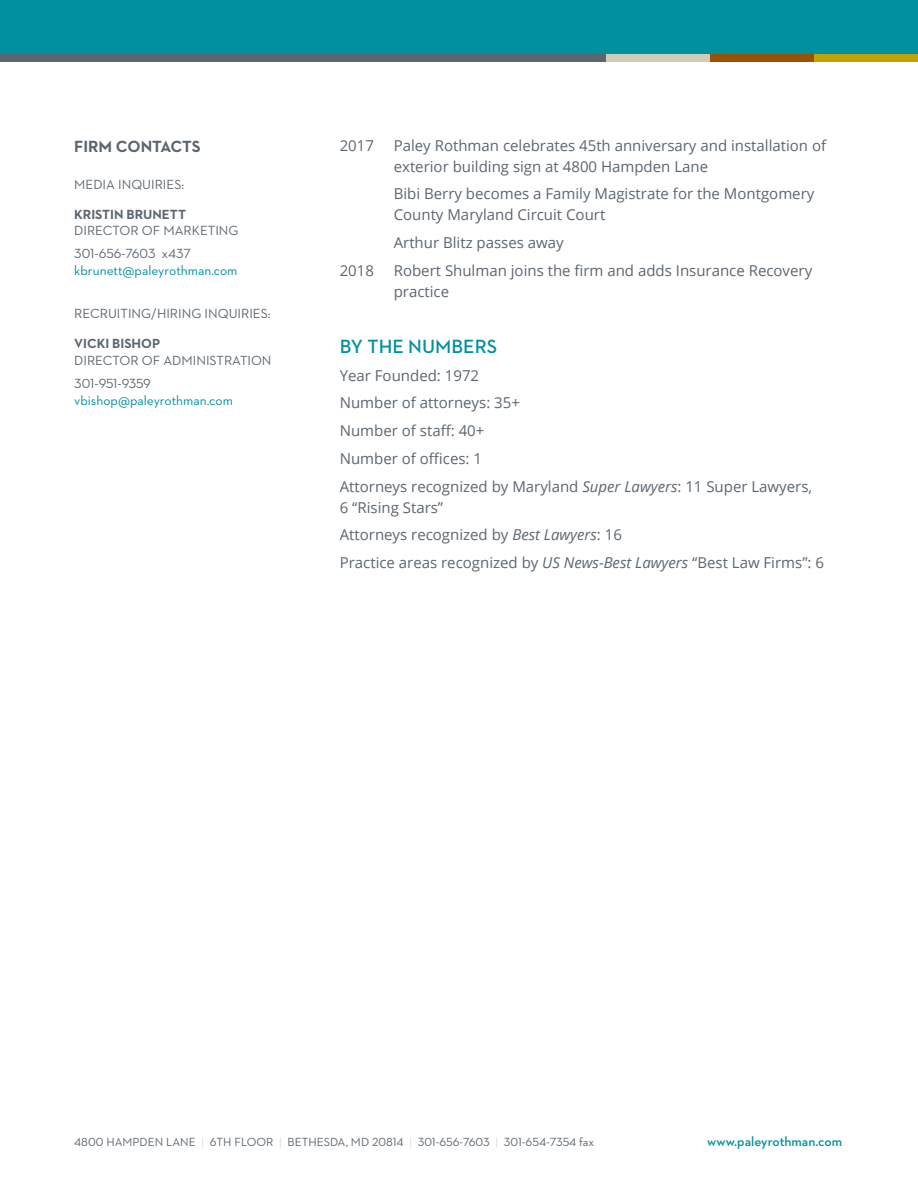
<style>
.page{position:relative;width:918px;height:1188px;background:#fff}
.page>*{position:absolute;margin:0;border:0;box-sizing:border-box;transform-origin:0 0}
.t1{font:600 19.5px "Neutraface 2 Text";color:#00919f}
.Name{font:700 16.5px "Neutraface 2 Text";color:#5b6670}
.t2{font:15px/21px "Open Sans";color:#5b6670}
.Name-2{font:13.5px "Neutraface 2 Text";color:#5b6670}
.t3{font:13.5px "Neutraface 2 Text";color:#00919f}
.Name-3{font:700 13.5px "Neutraface 2 Text";color:#5b6670}
.t4{font:600 13.5px "Neutraface 2 Text";color:#00919f}
.t5{font:12px "Neutraface 2 Text";color:#5b6670}
.s1{font-style:italic}
.s2{font-weight:300;color:#c3c2c5}
</style>
<div class="page">
<div style="left:0;top:0;width:918px;height:54px;background:#00919f"></div>
<div style="left:606px;top:54px;width:104px;height:8px;background:#d2cbb8"></div>
<div style="left:0;top:54px;width:606px;height:8px;background:#5b6670"></div>
<div style="left:710px;top:54px;width:104px;height:8px;background:#9a5006"></div>
<div style="left:814px;top:54px;width:104px;height:8px;background:#c2a205"></div>
<p class="Name" style="left:74px;top:136px;width:128px">FIRM CONTACTS</p>
<p class="Name-2" style="left:74px;top:176px;width:112px">MEDIA INQUIRIES:</p>
<p class="Name-3" style="left:74px;top:205px;width:113px">KRISTIN BRUNETT</p>
<p class="Name-2" style="left:74px;top:222px;width:166px">DIRECTOR OF MARKETING</p>
<p class="Name-2" style="left:74px;top:245px;width:118px">301-656-7603 x437</p>
<p class="t3" style="left:74px;top:262px;width:165px">kbrunett@paleyrothman.com</p>
<p class="Name-2" style="left:74px;top:305px;width:198px">RECRUITING/HIRING INQUIRIES:</p>
<p class="Name-3" style="left:74px;top:335px;width:87px">VICKI BISHOP</p>
<p class="Name-2" style="left:74px;top:352px;width:199px">DIRECTOR OF ADMINISTRATION</p>
<p class="Name-2" style="left:74px;top:375px;width:78px">301-951-9359</p>
<p class="t3" style="left:74px;top:392px;width:160px">vbishop@paleyrothman.com</p>
<p class="t2" style="left:340px;top:134px;width:36px">2017</p>
<p class="t2" style="left:394px;top:134px;width:434px">Paley Rothman celebrates 45th anniversary and installation of exterior building sign at 4800 Hampden Lane</p>
<p class="t2" style="left:394px;top:183px;width:422px">Bibi Berry becomes a Family Magistrate for the Montgomery<br>County Maryland Circuit Court</p>
<p class="t2" style="left:394px;top:232px;width:172px">Arthur Blitz passes away</p>
<p class="t2" style="left:340px;top:259px;width:36px">2018</p>
<p class="t2" style="left:394px;top:259px;width:420px">Robert Shulman joins the firm and adds Insurance Recovery practice</p>
<p class="t1" style="left:340px;top:334px;width:159px">BY THE NUMBERS</p>
<p class="t2" style="left:340px;top:364px;width:141px">Year Founded: 1972</p>
<p class="t2" style="left:340px;top:392px;width:182px">Number of attorneys: 35+</p>
<p class="t2" style="left:340px;top:420px;width:146px">Number of staff: 40+</p>
<p class="t2" style="left:340px;top:448px;width:144px">Number of offices: 1</p>
<p class="t2" style="left:340px;top:475px;width:474px">Attorneys recognized by Maryland <span class="s1">Super Lawyers</span>: 11 Super Lawyers,<br>6 “Rising Stars”</p>
<p class="t2" style="left:340px;top:524px;width:284px">Attorneys recognized by <span class="s1">Best Lawyers</span>: 16</p>
<p class="t2" style="left:340px;top:552px;width:486px">Practice areas recognized by <span class="s1">US News-Best Lawyers</span> “Best Law Firms”: 6</p>
<p class="t5" style="left:74px;top:1135px;width:521px">4800 HAMPDEN LANE <span class="s2">|</span> 6TH FLOOR <span class="s2">|</span> BETHESDA, MD 20814 <span class="s2">|</span> 301-656-7603 <span class="s2">|</span> 301-654-7354 fax</p>
<p class="t4" style="left:707px;top:1133px;width:137px">www.paleyrothman.com</p>
</div>
